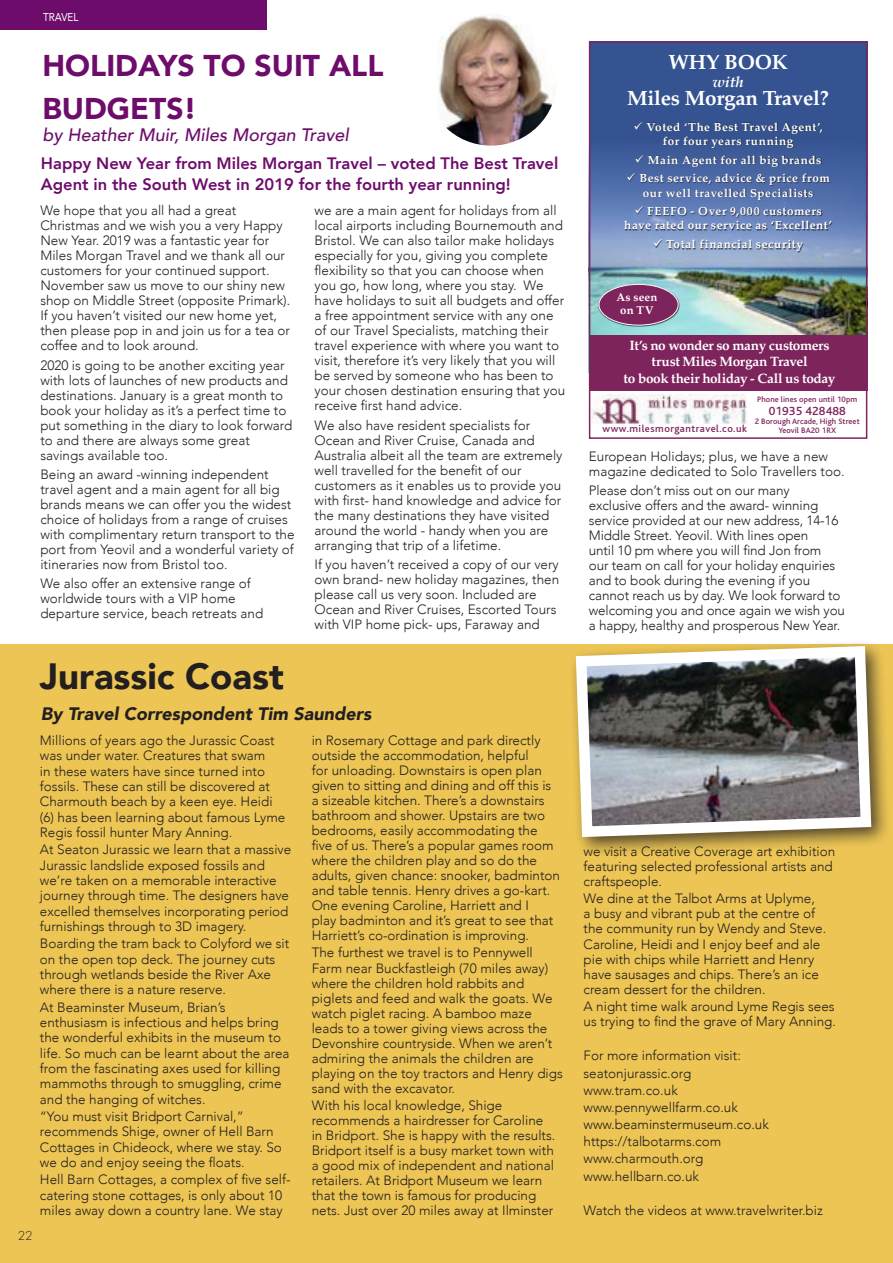
<style>
.page{position:relative;width:893px;height:1263px;background:#fff}
.page>*{position:absolute;margin:0;border:0;box-sizing:border-box;transform-origin:0 0}
.t1{font:900 36.45px "Avenir";color:#231f20}
.t2{font:900 30px/43.5px "Avenir";color:#6e0c6b}
.t3{font:700 20.55px "Palatino";letter-spacing:-.01em;color:#fff}
.t4{font:italic 900 18px "Avenir";color:#231f20}
.t5{font:italic 500 18px "Avenir";color:#6e0c6b}
.t6{font:800 16.5px/21px "Avenir";color:#6e0c6b}
.t7{font:italic 700 15.15px "Palatino";color:#fff}
.t8{font:700 13.65px/16.5px "Palatino";letter-spacing:-.02em;color:#fff;text-align:center}
.t9{font:300 13.5px/15px "Avenir";color:#231f20}
.t10{font:500 12.45px "Bliss";letter-spacing:.01em;color:#7e245d}
.t11{font:300 12px "Futura";color:#231f20}
.t12{font:700 11.7px/14.1px "Palatino";letter-spacing:.045em;color:#fff;text-align:center}
.t13{font:700 11.4px/12.6px "Palatino";letter-spacing:.02em;color:#fff;text-align:center}
.t14{font:11.4px "Avenir";color:#fff;scale:.88 1}
.t15{font:500 10.5px "Bliss";letter-spacing:.05em;color:#7e245d}
.t16{font:500 8.25px "Bliss";letter-spacing:.01em;color:#7e245d}
</style>
<div class="page">
<div style="left:0;top:644px;width:893px;height:619px;background:#ecc554"></div>
<img style="left:425px;top:14px;width:132px;height:132px;border-radius:66px">
<div style="left:589px;top:41px;width:278px;height:331px;background:#355390"></div>
<img style="left:592px;top:156px;width:272px;height:179px">
<img style="left:592px;top:395px;width:154px;height:29px">
<div style="left:590px;top:335px;width:277px;height:56px;background:#7e245d"></div>
<div style="left:589px;top:41px;width:278px;height:398px;border:2px solid #7e245d"></div>
<div style="left:625px;top:122px;width:208px;height:130px;background:#231f20;opacity:.75"></div>
<div style="left:598px;top:284px;width:81px;height:43px;background:#231f20;opacity:.75"></div>
<div style="left:599px;top:284px;width:79px;height:41px;background:#7e245d;border-radius:50%"></div>
<div style="left:599px;top:284px;width:80px;height:42px;border:1px solid #fff;border-radius:50%"></div>
<div style="left:568px;top:638px;width:323px;height:219px;background:#231f20;opacity:.75"></div>
<svg style="left:570px;top:641px;width:307px;height:201px;background:#878378"></svg>
<div style="left:0;top:0;width:266px;height:29px;background:#6e0c6b"></div>
<p class="t14" style="left:43px;top:8px;width:42px">TRAVEL</p>
<h2 class="t2" style="left:43px;top:43px;width:342px">HOLIDAYS TO SUIT ALL<br>BUDGETS!</h2>
<h3 class="t5" style="left:43px;top:124px;width:308px">by Heather Muir, Miles Morgan Travel</h3>
<p class="t6" style="left:41px;top:152px;width:519px">Happy New Year from Miles Morgan Travel – voted The Best Travel<br>Agent in the South West in 2019 for the fourth year running!</p>
<p class="t9" style="left:40px;top:203px;width:251px">We hope that you all had a great Christmas and we wish you a very Happy New Year. 2019 was a fantastic year for Miles Morgan Travel and we thank all our customers for your continued support.<br>November saw us move to our shiny new shop on Middle Street (opposite Primark).<br>If you haven’t visited our new home yet, then please pop in and join us for a tea or coffee and to look around.</p>
<p class="t9" style="left:40px;top:357px;width:253px">2020 is going to be another exciting year with lots of launches of new products and destinations. January is a great month to book your holiday as it’s a perfect time to put something in the diary to look forward to and there are always some great savings available too.</p>
<p class="t9" style="left:40px;top:467px;width:256px">Being an award -winning independent travel agent and a main agent for all big brands means we can offer you the widest choice of holidays from a range of cruises with complimentary return transport to the port from Yeovil and a wonderful variety of itineraries now from Bristol too.</p>
<p class="t9" style="left:40px;top:576px;width:224px">We also offer an extensive range of worldwide tours with a VIP home departure service, beach retreats and</p>
<p class="t9" style="left:315px;top:203px;width:252px">we are a main agent for holidays from all local airports including Bournemouth and Bristol. We can also tailor make holidays especially for you, giving you complete flexibility so that you can choose when you go, how long, where you stay. We have holidays to suit all budgets and offer a free appointment service with any one of our Travel Specialists, matching their travel experience with where you want to visit, therefore it’s very likely that you will be served by someone who has been to your chosen destination ensuring that you receive first hand advice.</p>
<p class="t9" style="left:315px;top:417px;width:249px">We also have resident specialists for Ocean and River Cruise, Canada and Australia albeit all the team are extremely well travelled for the benefit of our customers as it enables us to provide you with first- hand knowledge and advice for the many destinations they have visited around the world - handy when you are arranging that trip of a lifetime.</p>
<p class="t9" style="left:315px;top:557px;width:246px">If you haven’t received a copy of our very own brand- new holiday magazines, then please call us very soon. Included are Ocean and River Cruises, Escorted Tours with VIP home pick- ups, Faraway and</p>
<h1 class="t1" style="left:40px;top:645px;width:245px">Jurassic Coast</h1>
<h3 class="t4" style="left:41px;top:698px;width:332px">By Travel Correspondent Tim Saunders</h3>
<p class="t9" style="left:40px;top:733px;width:247px">Millions of years ago the Jurassic Coast was under water. Creatures that swam<br>in these waters have since turned into fossils. These can still be discovered at Charmouth beach by a keen eye. Heidi (6) has been learning about famous Lyme Regis fossil hunter Mary Anning.</p>
<p class="t9" style="left:40px;top:842px;width:253px">At Seaton Jurassic we learn that a massive Jurassic landslide exposed fossils and we’re taken on a memorable interactive journey through time. The designers have excelled themselves incorporating period furnishings through to 3D imagery.</p>
<p class="t9" style="left:40px;top:936px;width:251px">Boarding the tram back to Colyford we sit on the open top deck. The journey cuts through wetlands beside the River Axe where there is a nature reserve.</p>
<p class="t9" style="left:40px;top:999px;width:251px">At Beaminster Museum, Brian’s enthusiasm is infectious and helps bring the wonderful exhibits in the museum to life. So much can be learnt about the area from the fascinating axes used for killing mammoths through to smuggling, crime and the hanging of witches.</p>
<p class="t9" style="left:40px;top:1109px;width:243px">“You must visit Bridport Carnival,” recommends Shige, owner of Hell Barn Cottages in Chideock, where we stay. So we do and enjoy seeing the floats.</p>
<p class="t9" style="left:40px;top:1172px;width:252px">Hell Barn Cottages, a complex of five self&shy;catering stone cottages, is only about 10 miles away down a country lane. We stay</p>
<p class="t11" style="left:18px;top:1228px;width:16px">22</p>
<p class="t9" style="left:312px;top:733px;width:250px">in Rosemary Cottage and park directly outside the accommodation, helpful<br>for unloading. Downstairs is open plan given to sitting and dining and off this is a sizeable kitchen. There’s a downstairs bathroom and shower. Upstairs are two bedrooms, easily accommodating the five of us. There’s a popular games room where the children play and so do the adults, given chance: snooker, badminton and table tennis. Henry drives a go-kart.<br>One evening Caroline, Harriett and I<br>play badminton and it’s great to see that Harriett’s co-ordination is improving.</p>
<p class="t9" style="left:312px;top:945px;width:253px">The furthest we travel is to Pennywell Farm near Buckfastleigh (70 miles away) where the children hold rabbits and piglets and feed and walk the goats. We watch piglet racing. A bamboo maze leads to a tower giving views across the Devonshire countryside. When we aren’t admiring the animals the children are playing on the toy tractors and Henry digs sand with the excavator.</p>
<p class="t9" style="left:312px;top:1098px;width:245px">With his local knowledge, Shige recommends a hairdresser for Caroline in Bridport. She is happy with the results.<br>Bridport itself is a busy market town with a good mix of independent and national retailers. At Bridport Museum we learn that the town is famous for producing nets. Just over 20 miles away at Ilminster</p>
<h3 class="t3" style="left:668px;top:44px;width:121px">WHY BOOK</h3>
<p class="t7" style="left:712px;top:69px;width:33px">with</p>
<h3 class="t3" style="left:627px;top:80px;width:203px">Miles Morgan Travel?</h3>
<p class="t12" style="left:633px;top:119px;width:191px">✓ Voted ‘The Best Travel Agent’, for four years running</p>
<p class="t12" style="left:635px;top:152px;width:188px">✓ Main Agent for all big brands</p>
<p class="t12" style="left:626px;top:171px;width:205px">✓ Best service, advice &amp; price from our well travelled Specialists</p>
<p class="t12" style="left:624px;top:204px;width:209px">✓ FEEFO - Over 9,000 customers have rated our service as ‘Excellent’</p>
<p class="t12" style="left:653px;top:237px;width:151px">✓ Total financial security</p>
<p class="t13" style="left:616px;top:291px;width:43px">As seen on TV</p>
<p class="t8" style="left:624px;top:336px;width:213px">It’s no wonder so many customers trust Miles Morgan Travel<br>to book their holiday - Call us today</p>
<p class="t16" style="left:757px;top:395px;width:101px">Phone lines open until 10pm</p>
<p class="t10" style="left:769px;top:404px;width:78px">01935 428488</p>
<p class="t16" style="left:755px;top:417px;width:106px">2 Borough Arcade, High Street</p>
<p class="t15" style="left:603px;top:423px;width:146px">www.milesmorgantravel.co.uk</p>
<p class="t16" style="left:778px;top:426px;width:59px">Yeovil BA20 1RX</p>
<p class="t9" style="left:589px;top:449px;width:257px">European Holidays; plus, we have a new magazine dedicated to Solo Travellers too.</p>
<p class="t9" style="left:589px;top:483px;width:258px">Please don’t miss out on our many exclusive offers and the award- winning service provided at our new address, 14-16<br>Middle Street. Yeovil. With lines open<br>until 10 pm where you will find Jon from<br>our team on call for your holiday enquiries and to book during the evening if you cannot reach us by day. We look forward to welcoming you and once again we wish you a happy, healthy and prosperous New Year.</p>
<p class="t9" style="left:583px;top:844px;width:253px">we visit a Creative Coverage art exhibition featuring selected professional artists and craftspeople.</p>
<p class="t9" style="left:583px;top:891px;width:244px">We dine at the Talbot Arms at Uplyme,<br>a busy and vibrant pub at the centre of the community run by Wendy and Steve.<br>Caroline, Heidi and I enjoy beef and ale pie with chips while Harriett and Henry have sausages and chips. There’s an ice cream dessert for the children.</p>
<p class="t9" style="left:583px;top:999px;width:254px">A night time walk around Lyme Regis sees us trying to find the grave of Mary Anning.</p>
<p class="t9" style="left:583px;top:1047px;width:187px;line-height:17.2px">For more information visit: seatonjurassic.org www.tram.co.uk www.pennywellfarm.co.uk www.beaminstermuseum.co.uk https://talbotarms.com www.charmouth.org www.hellbarn.co.uk</p>
<p class="t9" style="left:583px;top:1203px;width:241px">Watch the videos at www.travelwriter.biz</p>
</div>
